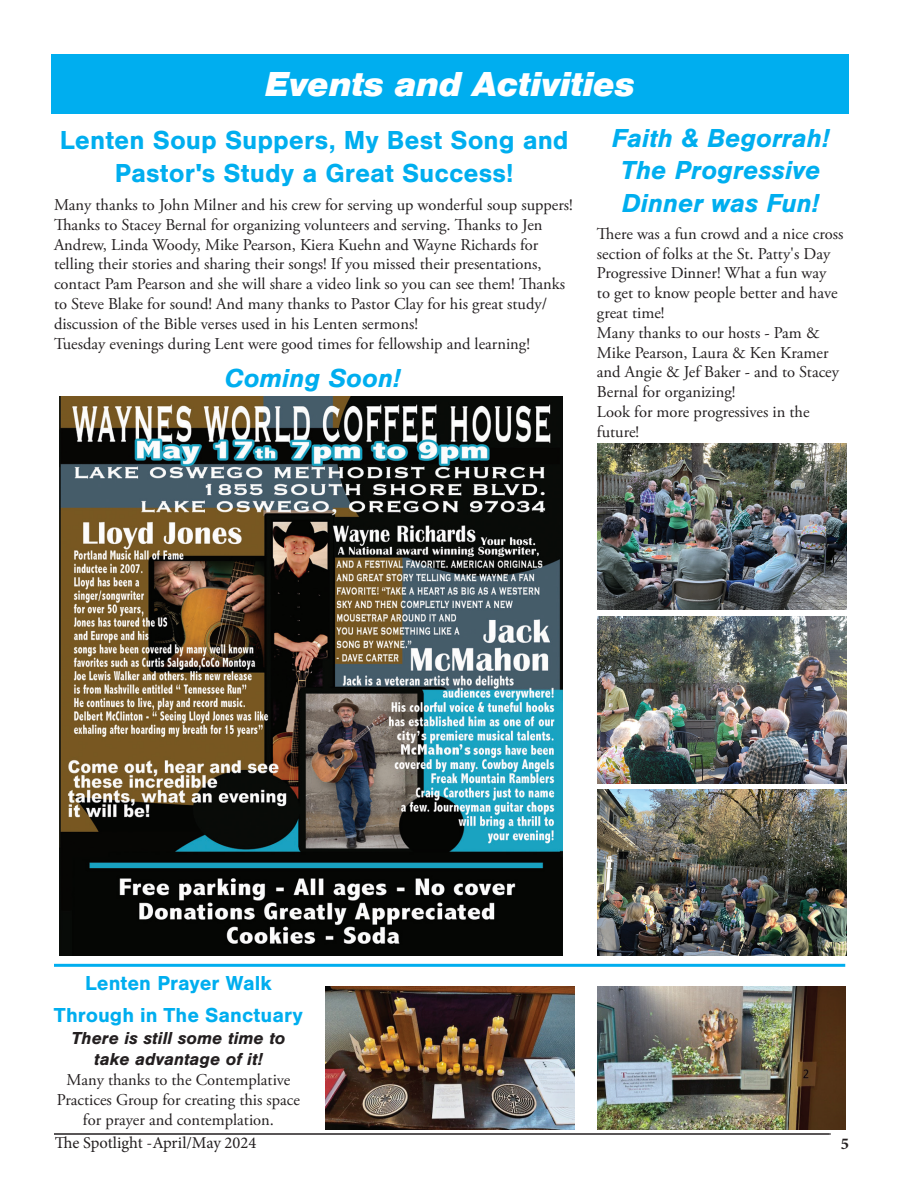
<style>
.page{position:relative;width:918px;height:1188px;background:#fff}
.page>*{position:absolute;margin:0;border:0;box-sizing:border-box;transform-origin:0 0}
.t1{font:italic 900 36px "Nimbus San";letter-spacing:-.005em;color:#fff}
.t2{font:700 27px/32.4px "Nimbus San";color:#00aeef;text-align:center}
.t3{font:italic 700 27px/32.4px "Nimbus San";color:#00aeef;text-align:center}
.t4{font:700 21px/32.4px "Nimbus San";color:#00aeef;text-align:center}
.t5{font:italic 700 18px/21.6px "Nimbus San";color:#231f20;text-align:center}
.t6{font:16.5px/19.8px "Adobe Garamond Pro";color:#231f20}
.t7{font:16.5px "Minion Pro";color:#231f20}
.t8{font:700 16.5px "Minion Pro";color:#231f20}
</style>
<div class="page">
<hr style="left:54px;top:1134px;width:777px;height:1px;background:#231f20">
<div style="left:51px;top:54px;width:798px;height:59px;background:#00aeef"></div>
<img style="left:597px;top:443px;width:249px;height:166px">
<img style="left:597px;top:617px;width:249px;height:166px">
<img style="left:597px;top:789px;width:249px;height:167px">
<img style="left:60px;top:397px;width:502px;height:559px">
<img style="left:326px;top:986px;width:248px;height:143px">
<hr style="left:54px;top:964px;width:791px;height:3px;background:#00aeef">
<img style="left:597px;top:986px;width:248px;height:143px">
<h1 class="t1" style="left:265px;top:63px;width:372px">Events and Activities</h1>
<h2 class="t2" style="left:60px;top:125px;width:510px">Lenten Soup Suppers, My Best Song and<br>Pastor's Study a Great Success!</h2>
<h2 class="t3" style="left:612px;top:122px;width:219px">Faith &amp; Begorrah!<br>The Progressive</h2>
<p class="t6" style="left:54px;top:195px;width:520px">Many thanks to John Milner and his crew for serving up wonderful soup suppers!</p>
<h2 class="t3" style="left:622px;top:187px;width:199px">Dinner was Fun!</h2>
<p class="t6" style="left:54px;top:215px;width:513px">Thanks to Stacey Bernal for organizing volunteers and serving. Thanks to Jen Andrew, Linda Woody, Mike Pearson, Kiera Kuehn and Wayne Richards for telling their stories and sharing their songs! If you missed their presentations, contact Pam Pearson and she will share a video link so you can see them! Thanks to Steve Blake for sound! And many thanks to Pastor Clay for his great study/ discussion of the Bible verses used in his Lenten sermons!<br>Tuesday evenings during Lent were good times for fellowship and learning!</p>
<p class="t6" style="left:597px;top:224px;width:248px">There was a fun crowd and a nice cross section of folks at the St. Patty's Day<br>Progressive Dinner! What a fun way to get to know people better and have great time!<br>Many thanks to our hosts - Pam &amp;<br>Mike Pearson, Laura &amp; Ken Kramer and Angie &amp; Jef Baker - and to Stacey<br>Bernal for organizing!<br>Look for more progressives in the future!</p>
<h2 class="t3" style="left:224px;top:362px;width:178px">Coming Soon!</h2>
<p class="t4" style="left:54px;top:967px;width:250px">Lenten Prayer Walk<br>Through in The Sanctuary</p>
<p class="t5" style="left:72px;top:1027px;width:215px">There is still some time to take advantage of it!</p>
<p class="t6" style="left:57px;top:1070px;width:245px;text-align:center">Many thanks to the Contemplative<br>Practices Group for creating this space for prayer and contemplation.</p>
<p class="t7" style="left:55px;top:1132px;width:203px">The Spotlight -April/May 2024</p>
<p class="t8" style="left:841px;top:1132px;width:10px">5</p>
</div>
